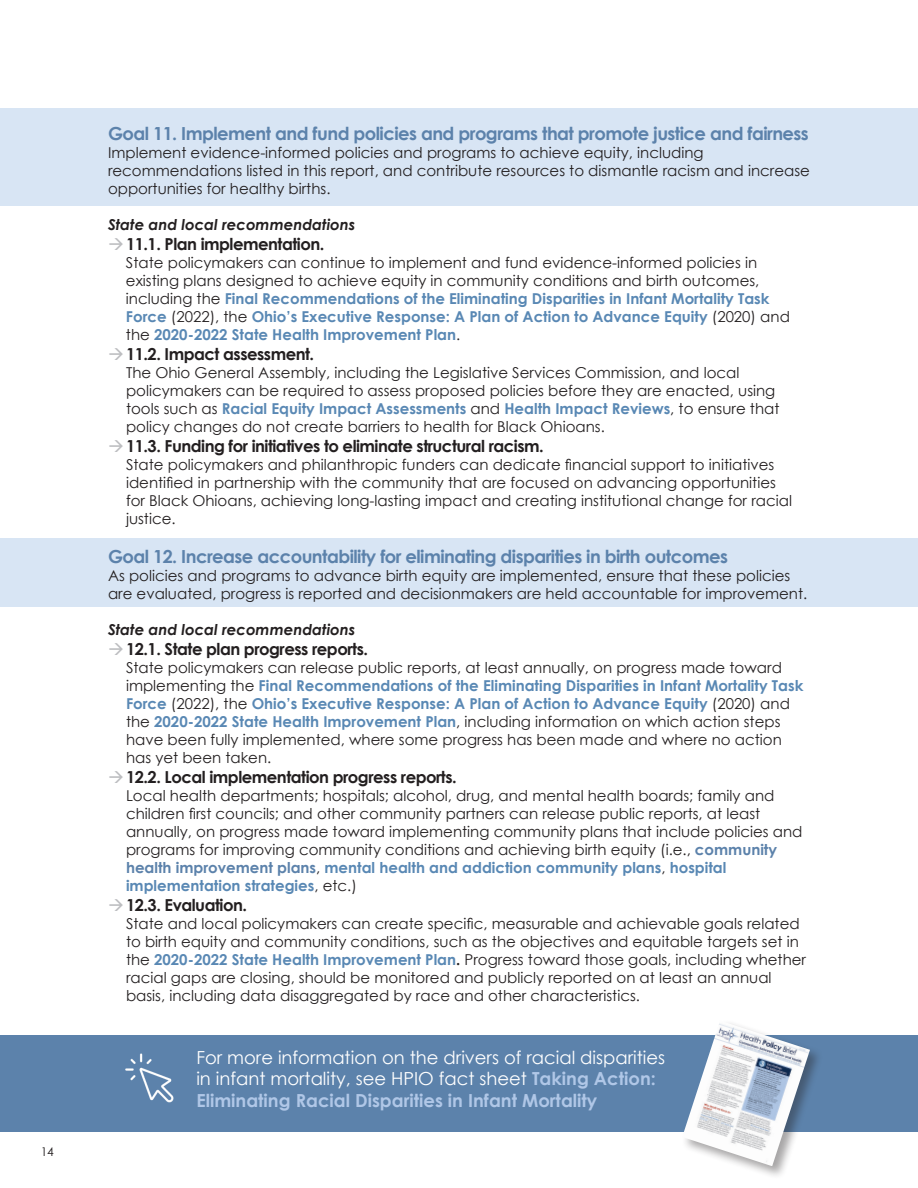
<style>
.page{position:relative;width:918px;height:1188px;background:#fff}
.page>*{position:absolute;margin:0;border:0;box-sizing:border-box;transform-origin:0 0}
.t1{font:18px/21.6px "Century Gothic";color:#fff}
.t2{font:700 18px "Century Gothic";letter-spacing:-.03em;color:#5c82ab}
.t3{font:700 16.5px "Century Gothic";letter-spacing:-.03em;color:#231f20}
.t4{font:15px/18px "Century Gothic";color:#231f20}
.t5{font:italic 700 15px "Century Gothic";color:#231f20}
.t6{font:12px "Century Gothic";color:#231f20}
.s1{font-weight:700;color:#5988b4}
.s2{font-weight:700;color:#5c82ab}
.s3{font-weight:700}
.s4{font-weight:700;color:#b0c7e7}
</style>
<div class="page">
<div style="left:0;top:539px;width:918px;height:68px;background:#d8e5f4"></div>
<div style="left:0;top:108px;width:918px;height:97px;background:#d8e5f4"></div>
<hr style="left:917px;top:108px;width:1px;height:56px;background:#5c82ab">
<div style="left:0;top:1035px;width:918px;height:97px;background:#5c82ab"></div>
<img style="left:125px;top:1053px;width:49px;height:50px">
<div style="left:681px;top:1019px;width:142px;height:161px;background:#231f20;opacity:.4"></div>
<img style="left:682px;top:1021px;width:128px;height:145px">
<p class="t6" style="left:41px;top:1144px;width:15px">14</p>
<p class="t2" style="left:108px;top:120px;width:702px">Goal 11. Implement and fund policies and programs that promote justice and fairness</p>
<p class="t4" style="left:108px;top:144px;width:703px">Implement evidence-informed policies and programs to achieve equity, including recommendations listed in this report, and contribute resources to dismantle racism and increase opportunities for healthy births.</p>
<p class="t5" style="left:108px;top:214px;width:249px">State and local recommendations</p>
<p class="t3" style="left:126px;top:232px;width:200px">11.1. Plan implementation.</p>
<p class="t4" style="left:126px;top:254px;width:665px">State policymakers can continue to implement and fund evidence-informed policies in existing plans designed to achieve equity in community conditions and birth outcomes, including the <span class="s1">Final Recommendations of the Eliminating Disparities in Infant Mortality Task Force</span> (2022), the <span class="s1">Ohio’s Executive Response: A Plan of Action to Advance Equity</span> (2020) and the <span class="s1">2020-2022 State Health Improvement Plan</span>.</p>
<p class="t3" style="left:126px;top:341px;width:190px">11.2. Impact assessment.</p>
<p class="t4" style="left:126px;top:363px;width:655px">The Ohio General Assembly, including the Legislative Services Commission, and local policymakers can be required to assess proposed policies before they are enacted, using tools such as <span class="s1">Racial Equity Impact Assessments</span> and <span class="s1">Health Impact Reviews</span>, to ensure that policy changes do not create barriers to health for Black Ohioans.</p>
<p class="t3" style="left:126px;top:433px;width:419px">11.3. Funding for initiatives to eliminate structural racism.</p>
<p class="t4" style="left:126px;top:455px;width:668px">State policymakers and philanthropic funders can dedicate financial support to initiatives identified in partnership with the community that are focused on advancing opportunities for Black Ohioans, achieving long-lasting impact and creating institutional change for racial justice.</p>
<p class="t2" style="left:108px;top:543px;width:622px">Goal 12. Increase accountability for eliminating disparities in birth outcomes</p>
<p class="t4" style="left:108px;top:567px;width:701px">As policies and programs to advance birth equity are implemented, ensure that these policies are evaluated, progress is reported and decisionmakers are held accountable for improvement.</p>
<p class="t5" style="left:108px;top:619px;width:249px">State and local recommendations</p>
<p class="t3" style="left:126px;top:637px;width:244px">12.1. State plan progress reports.</p>
<p class="t4" style="left:126px;top:659px;width:679px">State policymakers can release public reports, at least annually, on progress made toward implementing the <span class="s1">Final Recommendations of the Eliminating Disparities in Infant Mortality Task Force</span> (2022), the <span class="s1">Ohio’s Executive Response: A Plan of Action to Advance Equity</span> (2020) and the <span class="s1">2020-2022 State Health Improvement Plan</span>, including information on which action steps have been fully implemented, where some progress has been made and where no action has yet been taken.</p>
<p class="t3" style="left:126px;top:764px;width:332px">12.2. Local implementation progress reports.</p>
<p class="t4" style="left:126px;top:786px;width:678px">Local health departments; hospitals; alcohol, drug, and mental health boards; family and children first councils; and other community partners can release public reports, at least annually, on progress made toward implementing community plans that include policies and programs for improving community conditions and achieving birth equity (i.e., <span class="s2">community health improvement plans</span>, <span class="s1">mental health and addiction community plans</span>, <span class="s1">hospital implementation strategies</span>, etc.)</p>
<p class="t3" style="left:126px;top:892px;width:123px">12.3. Evaluation.</p>
<p class="t4" style="left:126px;top:914px;width:682px">State and local policymakers can create specific, measurable and achievable goals related to birth equity and community conditions, such as the objectives and equitable targets set in the <span class="s1">2020-2022 State Health Improvement Plan</span><span class="s3">.</span> Progress toward those goals, including whether racial gaps are closing, should be monitored and publicly reported on at least an annual basis, including data disaggregated by race and other characteristics.</p>
<p class="t1" style="left:196px;top:1046px;width:470px">For more information on the drivers of racial disparities in infant mortality, see HPIO fact sheet <span class="s4">Taking Action:<br>Eliminating Racial Disparities in Infant Mortality</span></p>
</div>
